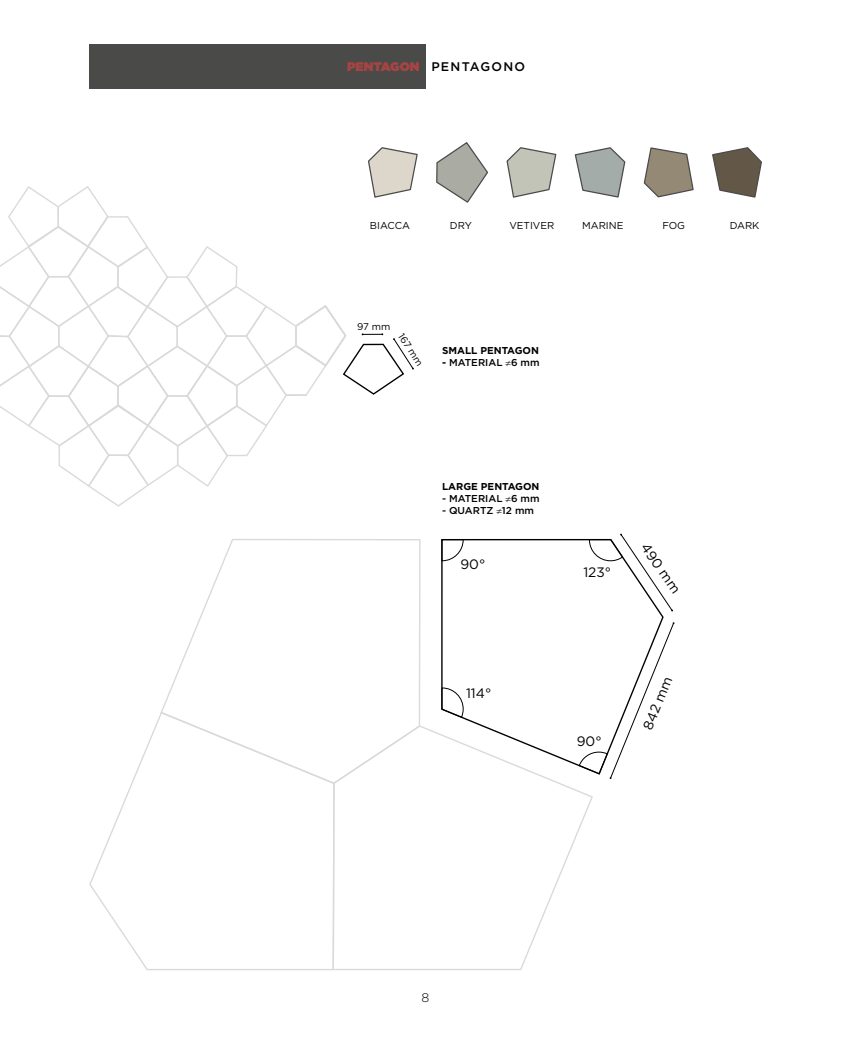
<style>
.page{position:relative;width:851px;height:1063px;background:#fff}
.page>*{position:absolute;margin:0;border:0;box-sizing:border-box;transform-origin:0 0}
.t1{font:13.62px "Gotham";color:#000}
.t2{font:500 12.5px "Gotham";letter-spacing:.1em;color:#000}
.t3{font:300 12.5px "Gotham";color:#000}
.t4{font:500 10px "Gotham";color:#000}
.t5{font:10px "Gotham";color:#000}
.t6{font:700 10px "Gotham";color:#000}
.t7{font:9.75px "Gotham";color:#000}
.s1{font-weight:900;color:#a64443}
.s2{font-weight:700}
</style>
<div class="page">
<svg style="left:89px;top:717px;width:243px;height:253px"></svg>
<svg style="left:332px;top:726px;width:261px;height:245px"></svg>
<svg style="left:440px;top:539px;width:224px;height:237px"></svg>
<svg style="left:159px;top:539px;width:262px;height:246px"></svg>
<svg style="left:441px;top:539px;width:22px;height:22px"></svg>
<svg style="left:441px;top:688px;width:22px;height:30px"></svg>
<svg style="left:579px;top:622px;width:95px;height:157px"></svg>
<svg style="left:589px;top:534px;width:84px;height:78px"></svg>
<div style="left:89px;top:44px;width:336px;height:45px;background:#4a4a49"></div>
<svg style="left:712px;top:147px;width:50px;height:51px"></svg>
<svg style="left:643px;top:147px;width:51px;height:51px"></svg>
<svg style="left:574px;top:147px;width:52px;height:51px"></svg>
<svg style="left:0;top:147px;width:418px;height:360px"></svg>
<svg style="left:506px;top:147px;width:51px;height:51px"></svg>
<svg style="left:436px;top:142px;width:52px;height:61px"></svg>
<p class="t2" style="left:347px;top:58px;width:180px"><span class="s1">PENTAGON</span> PENTAGONO</p>
<p class="t5" style="left:370px;top:220px;width:42px">BIACCA</p>
<p class="t5" style="left:450px;top:220px;width:23px">DRY</p>
<p class="t5" style="left:509px;top:220px;width:47px">VETIVER</p>
<p class="t5" style="left:582px;top:220px;width:43px">MARINE</p>
<p class="t5" style="left:662px;top:220px;width:24px">FOG</p>
<p class="t5" style="left:729px;top:220px;width:31px">DARK</p>
<p class="t7" style="left:357px;top:321px;width:35px">97 mm</p>
<p class="t7" style="left:406px;top:331px;width:38px;rotate:58deg">167 mm</p>
<p class="t6" style="left:442px;top:344px;width:98px">SMALL PENTAGON</p>
<p class="t4" style="left:442px;top:356px;width:99px"><span class="s2">-</span> MATERIAL ≠6 mm</p>
<p class="t6" style="left:442px;top:480px;width:99px">LARGE PENTAGON</p>
<p class="t4" style="left:442px;top:492px;width:99px">- MATERIAL ≠6 mm</p>
<p class="t4" style="left:442px;top:504px;width:93px">- QUARTZ ≠12 mm</p>
<h1 class="t1" style="left:460px;top:555px;width:26px">90°</h1>
<h1 class="t1" style="left:466px;top:685px;width:27px">114°</h1>
<h1 class="t1" style="left:583px;top:563px;width:29px">123°</h1>
<h1 class="t1" style="left:651px;top:540px;width:59px;rotate:55deg">490 mm</h1>
<h1 class="t1" style="left:576px;top:733px;width:26px">90°</h1>
<h1 class="t1" style="left:639px;top:725px;width:58px;rotate:-68deg">842 mm</h1>
<p class="t3" style="left:421px;top:990px;width:9px">8</p>
</div>
